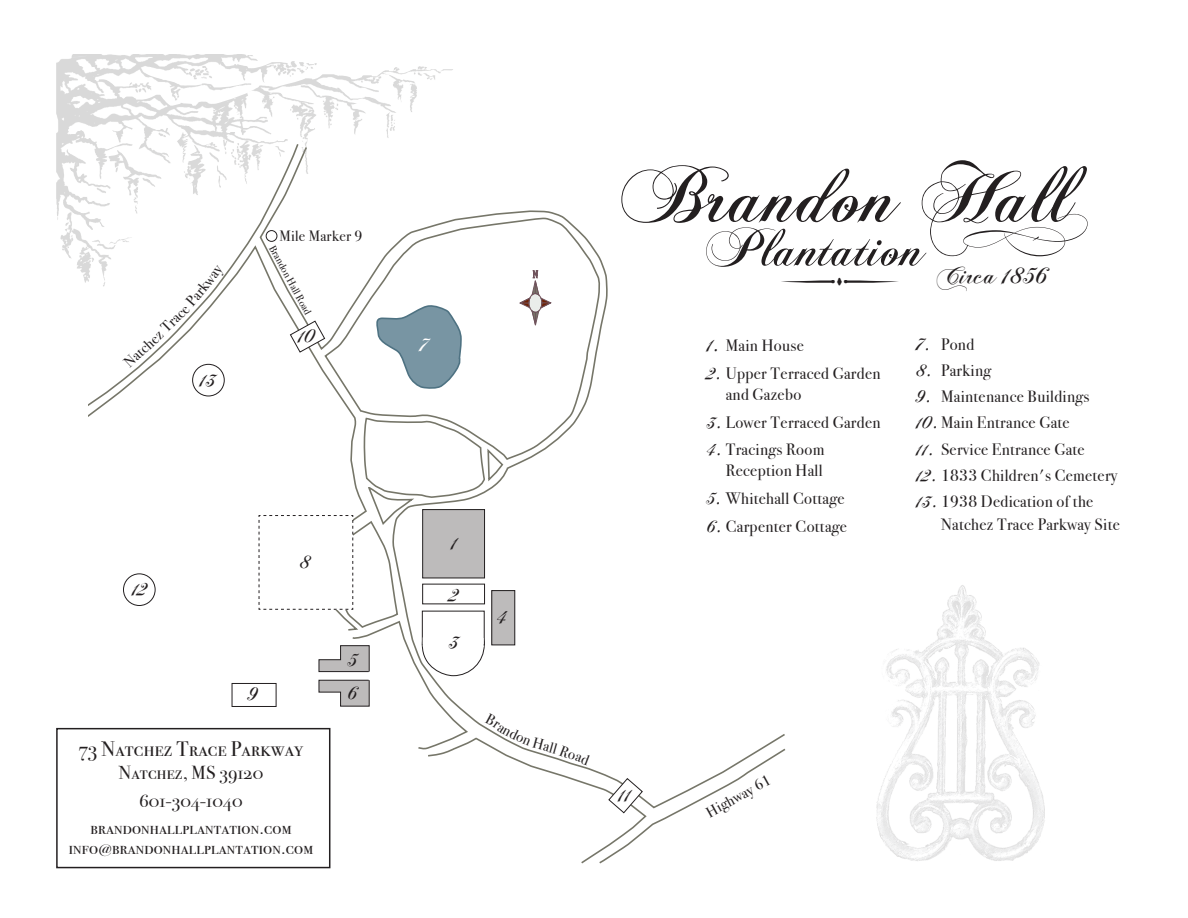
<style>
.page{position:relative;width:1188px;height:918px;background:#fff}
.page>*{position:absolute;margin:0;border:0;box-sizing:border-box;transform-origin:0 0}
.t1{font:82.95px "Chopin Script";color:#231f20}
.t2{font:55.05px "Chopin Script";color:#231f20}
.t3{font:26.25px "Chopin Script";color:#231f20}
.t4{font:21px "Bodoni Svty Two SCITCTT";letter-spacing:.01em;color:#231f20}
.t5{font:21px "Chopin Script";color:#231f20}
.t6{font:21px "Chopin Script";color:#fff}
.t7{font:18.9px "Bodoni Svty Two SCITCTT";letter-spacing:.01em;color:#231f20}
.t8{font:17.85px "Bodoni Svty Two SCITCTT";letter-spacing:.01em;color:#231f20}
.t9{font:16.5px/21px "Bodoni Svty Two ITCTT";letter-spacing:.02em;color:#231f20}
.t10{font:15px "Bodoni Svty Two ITCTT";letter-spacing:.02em;color:#231f20}
.t11{font:10.5px "Bodoni Svty Two ITCTT";color:#231f20}
.s1{font-size:13.65px}
.s2{font-family:"Chopin Script";font-size:21px}
.s3{font-family:"Chopin Script";font-size:19.5px}
</style>
<div class="page">
<svg style="left:89px;top:142px;width:210px;height:275px"></svg>
<svg style="left:259px;top:146px;width:349px;height:582px"></svg>
<svg style="left:362px;top:464px;width:142px;height:61px"></svg>
<svg style="left:324px;top:216px;width:277px;height:248px"></svg>
<img style="left:56px;top:54px;width:83px;height:233px">
<div style="left:423px;top:510px;width:62px;height:68px;background:#bdbbbb"></div>
<div style="left:422px;top:509px;width:63px;height:69px;border:1px solid #231f20"></div>
<div style="left:423px;top:584px;width:62px;height:20px;background:#fff"></div>
<div style="left:232px;top:683px;width:44px;height:23px;background:#fff"></div>
<div style="left:232px;top:683px;width:44px;height:24px;border:1px solid #231f20"></div>
<div style="left:492px;top:591px;width:23px;height:54px;background:#bdbbbb"></div>
<div style="left:491px;top:590px;width:24px;height:55px;border:1px solid #231f20"></div>
<svg style="left:289px;top:320px;width:37px;height:33px"></svg>
<div style="left:193px;top:364px;width:31px;height:32px;background:#fff;border-radius:50%"></div>
<div style="left:192px;top:364px;width:33px;height:32px;border:1px solid #231f20;border-radius:50%"></div>
<div style="left:266px;top:230px;width:11px;height:12px;border:1px solid #231f20;border-radius:50%"></div>
<div style="left:422px;top:611px;width:62px;height:34px;background:#fff"></div>
<svg style="left:258px;top:515px;width:96px;height:95px"></svg>
<div style="left:123px;top:573px;width:33px;height:33px;border:1px solid #231f20;border-radius:50%"></div>
<img style="left:876px;top:585px;width:169px;height:276px">
<div style="left:56px;top:728px;width:274px;height:140px;border:2px solid #231f20"></div>
<svg style="left:318px;top:620px;width:468px;height:245px"></svg>
<svg style="left:151px;top:310px;width:35px;height:34px"></svg>
<svg style="left:197px;top:265px;width:30px;height:27px"></svg>
<p class="t10" style="left:118px;top:356px;width:36px;rotate:-43deg">Natch</p>
<p class="t10" style="left:173px;top:303px;width:31px;rotate:-49deg">e Par</p>
<p class="t5" style="left:201px;top:366px;width:18px">13</p>
<p class="t10" style="left:279px;top:224px;width:85px">Mile Marker 9</p>
<p class="t11" style="left:280px;top:242px;width:78px;rotate:62deg">Brandon Hall Road</p>
<p class="t5" style="left:299px;top:322px;width:19px">10</p>
<p class="t6" style="left:421px;top:331px;width:11px">7</p>
<p class="t5" style="left:133px;top:576px;width:17px">12</p>
<p class="t5" style="left:301px;top:549px;width:12px">8</p>
<p class="t5" style="left:349px;top:647px;width:11px">5</p>
<p class="t5" style="left:249px;top:681px;width:12px">9</p>
<p class="t5" style="left:349px;top:680px;width:12px">6</p>
<p class="t4" style="left:79px;top:737px;width:226px">73 Natchez Trace Parkway</p>
<p class="t7" style="left:119px;top:761px;width:146px">Natchez, MS 39120</p>
<p class="t7" style="left:139px;top:789px;width:105px">601-304-1040</p>
<p class="t8" style="left:90px;top:818px;width:203px">brandonhallplantation.com</p>
<p class="t8" style="left:69px;top:838px;width:246px">info<span class="s1">@</span>brandonhallplantation.com</p>
<p class="t5" style="left:452px;top:529px;width:8px">1</p>
<p class="t5" style="left:450px;top:581px;width:11px">2</p>
<p class="t5" style="left:450px;top:628px;width:12px">3</p>
<p class="t5" style="left:498px;top:603px;width:11px">4</p>
<p class="t1" style="left:621px;top:144px;width:455px">Brandon Hall</p>
<p class="t2" style="left:706px;top:214px;width:221px">Plantation</p>
<p class="t3" style="left:937px;top:259px;width:114px">Circa 1856</p>
<p class="t9" style="left:708px;top:333px;width:98px"><span class="s2">1.</span> Main House</p>
<p class="t9" style="left:726px;top:361px;width:156px;text-indent:-18px"><span class="s3">2.</span> Upper Terraced Garden and Gazebo</p>
<p class="t9" style="left:708px;top:410px;width:174px"><span class="s3">3.</span> Lower Terraced Garden</p>
<p class="t9" style="left:708px;top:438px;width:118px;text-align:right"><span class="s3">4.</span> Tracings Room<br>Reception Hall</p>
<p class="t9" style="left:708px;top:486px;width:138px"><span class="s3">5.</span> Whitehall Cottage</p>
<p class="t9" style="left:708px;top:514px;width:141px"><span class="s3">6.</span> Carpenter Cottage</p>
<p class="t9" style="left:917px;top:332px;width:59px"><span class="s3">7.</span> Pond</p>
<p class="t9" style="left:917px;top:358px;width:76px"><span class="s3">8.</span> Parking</p>
<p class="t9" style="left:917px;top:384px;width:174px"><span class="s3">9.</span> Maintenance Buildings</p>
<p class="t9" style="left:917px;top:411px;width:154px"><span class="s3">10.</span>Main Entrance Gate</p>
<p class="t9" style="left:917px;top:437px;width:169px"><span class="s3">11.</span> Service Entrance Gate</p>
<p class="t9" style="left:917px;top:463px;width:202px"><span class="s3">12.</span> 1833 Children's Cemetery</p>
<p class="t9" style="left:917px;top:489px;width:178px"><span class="s3">13.</span> 1938 Dedication of the</p>
<p class="t9" style="left:941px;top:513px;width:180px">Natchez Trace Parkway Site</p>
<p class="t5" style="left:620px;top:781px;width:14px">11</p>
<p class="t10" style="left:701px;top:803px;width:73px;rotate:-29deg">Highway 61</p>
</div>
